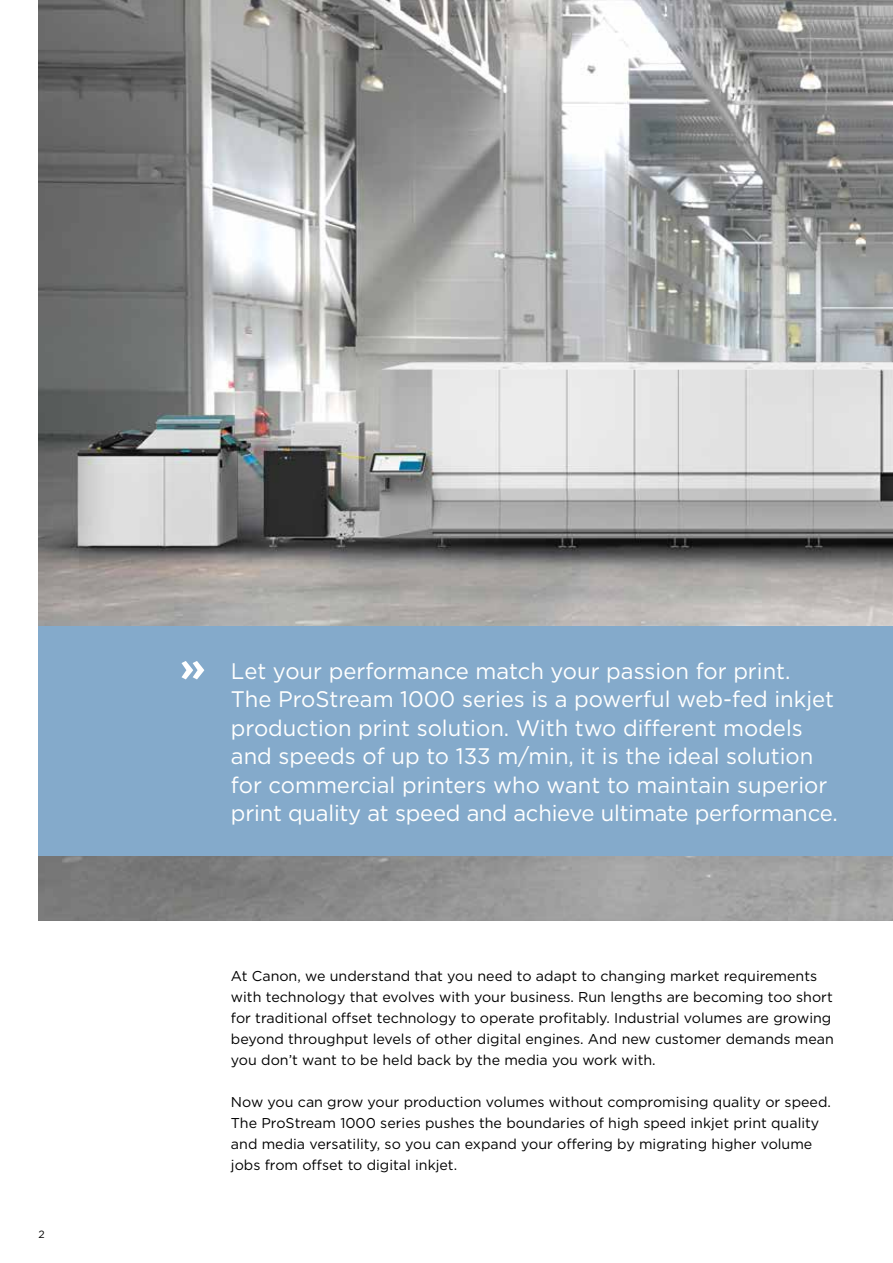
<style>
.page{position:relative;width:893px;height:1263px;background:#fff}
.page>*{position:absolute;margin:0;border:0;box-sizing:border-box;transform-origin:0 0}
.t1{font:22.5px/28.5px "Gotham";color:#fff}
.t2{font:14.25px/21px "Gotham";color:#000}
.t3{font:10.5px "Gotham";color:#000}
</style>
<div class="page">
<img style="left:39px;top:0;width:854px;height:921px">
<div style="left:39px;top:626px;width:854px;height:230px;background:#84aacb"></div>
<svg style="left:181px;top:661px;width:23px;height:18px"></svg>
<p class="t3" style="left:39px;top:1228px;width:8px">2</p>
<p class="t1" style="left:231px;top:656px;width:608px">Let your performance match your passion for print.<br>The ProStream 1000 series is a powerful web-fed inkjet production print solution. With two different models and speeds of up to 133 m/min, it is the ideal solution for commercial printers who want to maintain superior print quality at speed and achieve ultimate performance.</p>
<p class="t2" style="left:231px;top:965px;width:604px">At Canon, we understand that you need to adapt to changing market requirements with technology that evolves with your business. Run lengths are becoming too short for traditional offset technology to operate profitably. Industrial volumes are growing beyond throughput levels of other digital engines. And new customer demands mean you don’t want to be held back by the media you work with.</p>
<p class="t2" style="left:231px;top:1091px;width:601px">Now you can grow your production volumes without compromising quality or speed.<br>The ProStream 1000 series pushes the boundaries of high speed inkjet print quality and media versatility, so you can expand your offering by migrating higher volume jobs from offset to digital inkjet.</p>
</div>
